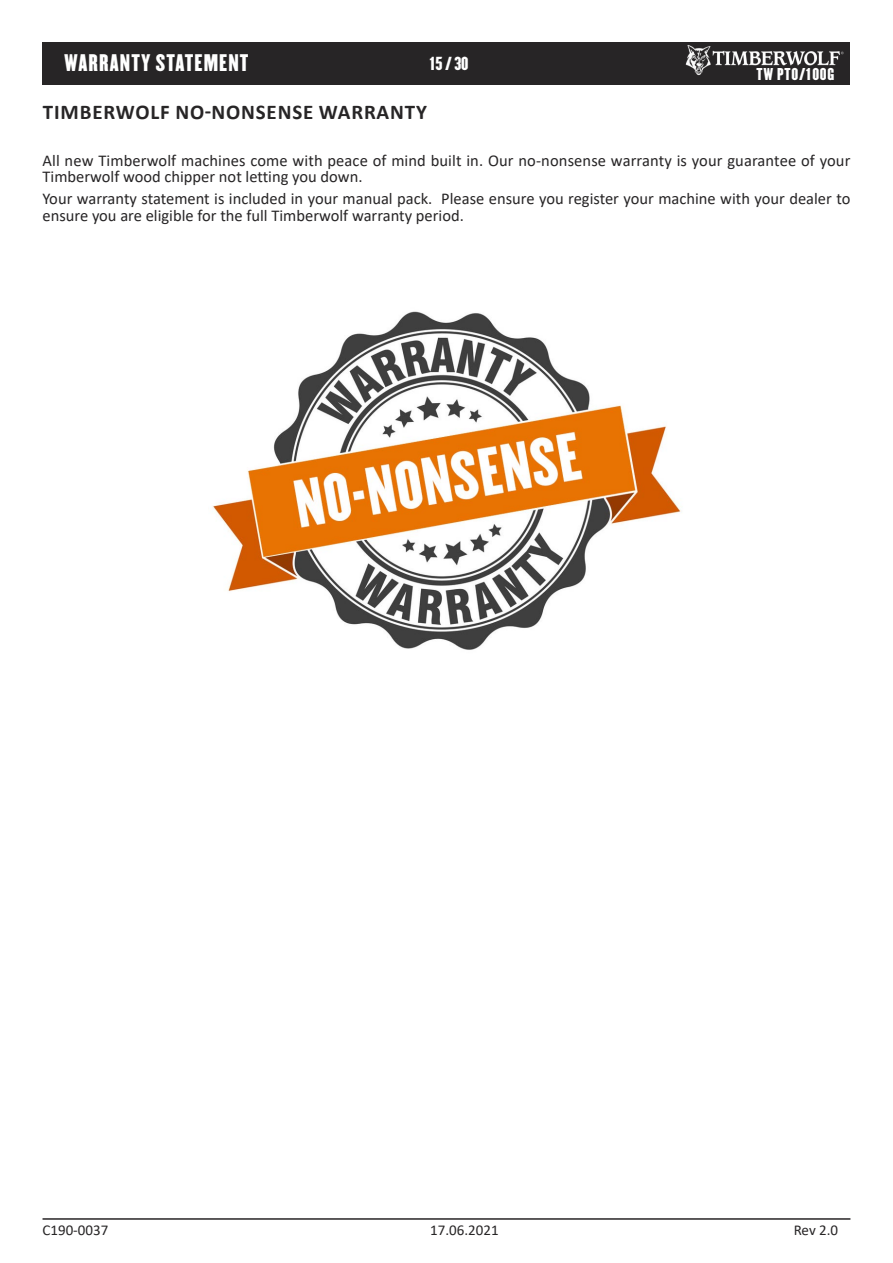
<style>
.page{position:relative;width:893px;height:1263px;background:#fff}
.page>*{position:absolute;margin:0;border:0;box-sizing:border-box;transform-origin:0 0}
.t1{font:700 21px "Calibri";letter-spacing:.04em;color:#272526}
.t2{font:21px "Champion HTF Lightweight";letter-spacing:.05em;color:#fff}
.t3{font:16.5px/16.5px "Calibri";color:#272526}
.t4{font:16.5px "Champion HTF Lightweight";color:#fff}
.t5{font:15px "Calibri";color:#272526}
.t6{font:15px "Champion HTF Lightweight";letter-spacing:.05em;color:#fff}
</style>
<div class="page">
<div style="left:43px;top:43px;width:807px;height:42px;background:#272526"></div>
<img style="left:682px;top:42px;width:163px;height:34px">
<hr style="left:43px;top:1218px;width:807px;height:2px;background:#272526">
<img style="left:213px;top:311px;width:468px;height:339px">
<p class="t2" style="left:64px;top:55px;width:186px">WARRANTY STATEMENT</p>
<p class="t4" style="left:430px;top:57px;width:40px">15 / 30</p>
<p class="t6" style="left:756px;top:68px;width:79px">TW PTO/100G</p>
<p class="t1" style="left:43px;top:103px;width:386px">TIMBERWOLF NO-NONSENSE WARRANTY</p>
<p class="t3" style="left:43px;top:153px;width:809px">All new Timberwolf machines come with peace of mind built in. Our no-nonsense warranty is your guarantee of your<br>Timberwolf wood chipper not letting you down.</p>
<p class="t3" style="left:43px;top:192px;width:809px">Your warranty statement is included in your manual pack. Please ensure you register your machine with your dealer to ensure you are eligible for the full Timberwolf warranty period.</p>
<p class="t5" style="left:43px;top:1223px;width:67px">C190-0037</p>
<p class="t5" style="left:430px;top:1223px;width:70px">17.06.2021</p>
<p class="t5" style="left:794px;top:1223px;width:46px">Rev 2.0</p>
</div>
